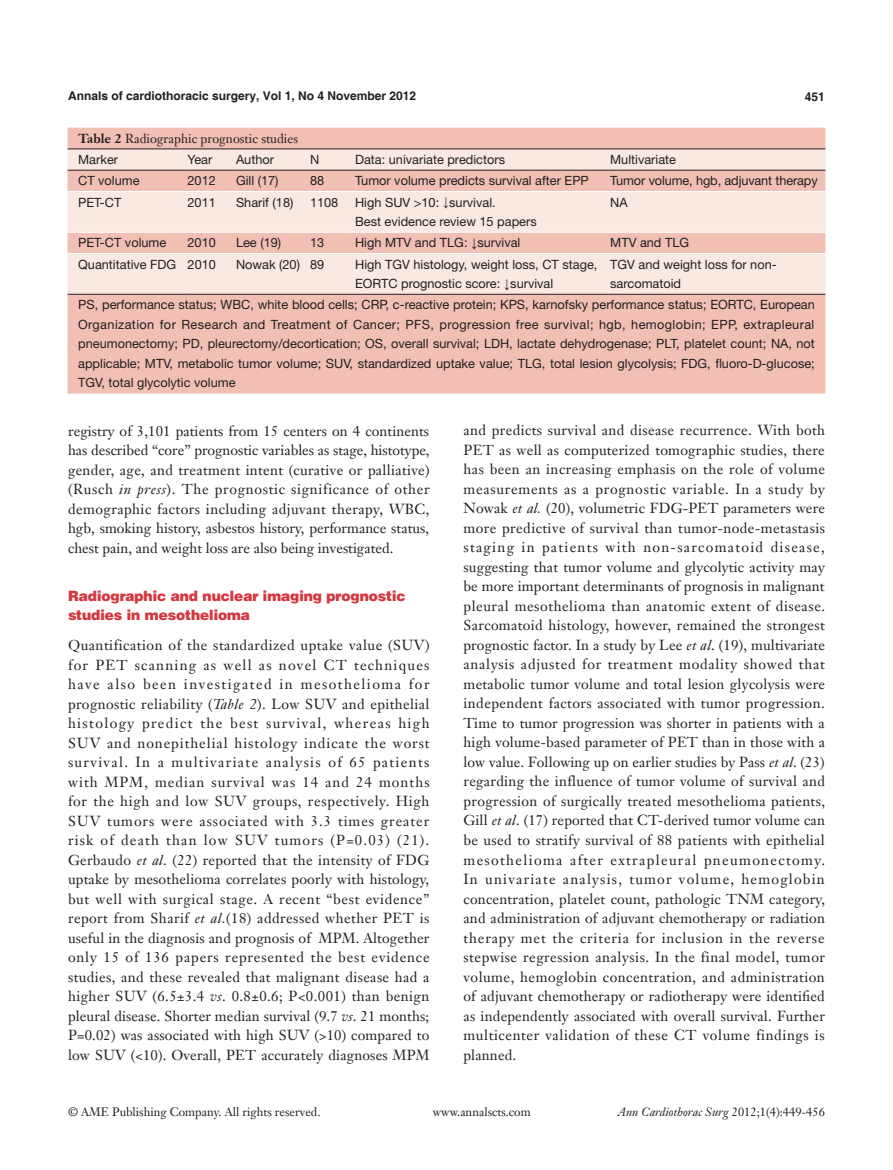
<style>
.page{position:relative;width:893px;height:1170px;background:#fff}
.page>*{position:absolute;margin:0;border:0;box-sizing:border-box;transform-origin:0 0}
.t1{font:14.25px/19.5px "Janson Text LT";letter-spacing:.01em;color:#231f20;text-align:justify}
.t2{font:900 14.25px/19.5px "Helvetica";color:#d43740}
.t3{font:12.75px/19.5px "Helvetica Neue LT Pro";color:#231f20}
.t4{font:12.75px "Janson Text LT";color:#231f20}
.t5{font:12px "Janson Text LT";color:#231f20}
.t6{font:700 12px "Helvetica";color:#231f20}
.t7{font:italic 12px "Janson Text LT";color:#231f20}
.s1{font-weight:700}
.s2{font-family:"Times New Roman"}
.s3{font-style:italic}
.s4{font-style:normal}
</style>
<div class="page">
<div style="left:68px;top:128px;width:757px;height:265px;background:#f1bfb3"></div>
<svg style="left:68px;top:149px;width:757px;height:145px;background:#f5dbd3"></svg>
<hr style="left:68px;top:148px;width:117px;height:1px;background:#231f20">
<hr style="left:185px;top:148px;width:49px;height:1px;background:#231f20">
<hr style="left:234px;top:148px;width:74px;height:1px;background:#231f20">
<hr style="left:308px;top:148px;width:45px;height:1px;background:#231f20">
<hr style="left:353px;top:148px;width:255px;height:1px;background:#231f20">
<hr style="left:608px;top:148px;width:217px;height:1px;background:#231f20">
<hr style="left:68px;top:170px;width:117px;height:1px;background:#231f20">
<hr style="left:185px;top:170px;width:49px;height:1px;background:#231f20">
<hr style="left:234px;top:170px;width:74px;height:1px;background:#231f20">
<hr style="left:308px;top:170px;width:45px;height:1px;background:#231f20">
<hr style="left:353px;top:170px;width:255px;height:1px;background:#231f20">
<hr style="left:608px;top:170px;width:217px;height:1px;background:#231f20">
<hr style="left:68px;top:294px;width:117px;height:1px;background:#231f20">
<hr style="left:185px;top:294px;width:49px;height:1px;background:#231f20">
<hr style="left:234px;top:294px;width:74px;height:1px;background:#231f20">
<hr style="left:308px;top:294px;width:45px;height:1px;background:#231f20">
<hr style="left:353px;top:294px;width:255px;height:1px;background:#231f20">
<hr style="left:608px;top:294px;width:217px;height:1px;background:#231f20">
<hr style="left:68px;top:191px;width:117px;height:1px;background:#fff">
<hr style="left:185px;top:191px;width:49px;height:1px;background:#fff">
<hr style="left:234px;top:191px;width:74px;height:1px;background:#fff">
<hr style="left:308px;top:191px;width:45px;height:1px;background:#fff">
<hr style="left:353px;top:191px;width:255px;height:1px;background:#fff">
<hr style="left:608px;top:191px;width:217px;height:1px;background:#fff">
<hr style="left:68px;top:232px;width:117px;height:1px;background:#fff">
<hr style="left:185px;top:232px;width:49px;height:1px;background:#fff">
<hr style="left:234px;top:232px;width:74px;height:1px;background:#fff">
<hr style="left:308px;top:232px;width:45px;height:1px;background:#fff">
<hr style="left:353px;top:232px;width:255px;height:1px;background:#fff">
<hr style="left:608px;top:232px;width:217px;height:1px;background:#fff">
<hr style="left:68px;top:253px;width:117px;height:1px;background:#fff">
<hr style="left:185px;top:253px;width:49px;height:1px;background:#fff">
<hr style="left:234px;top:253px;width:74px;height:1px;background:#fff">
<hr style="left:308px;top:253px;width:45px;height:1px;background:#fff">
<hr style="left:353px;top:253px;width:255px;height:1px;background:#fff">
<hr style="left:608px;top:253px;width:217px;height:1px;background:#fff">
<p class="t6" style="left:68px;top:88px;width:350px">Annals of cardiothoracic surgery, Vol 1, No 4 November 2012</p>
<p class="t6" style="left:805px;top:89px;width:22px">451</p>
<p class="t4" style="left:78px;top:130px;width:221px"><span class="s1">Table 2</span> Radiographic prognostic studies</p>
<p class="t3" style="left:78px;top:149px;width:41px">Marker</p>
<p class="t3" style="left:188px;top:149px;width:26px">Year</p>
<p class="t3" style="left:236px;top:149px;width:40px">Author</p>
<p class="t3" style="left:310px;top:149px;width:11px">N</p>
<p class="t3" style="left:355px;top:149px;width:151px">Data: univariate predictors</p>
<p class="t3" style="left:610px;top:149px;width:67px">Multivariate</p>
<p class="t3" style="left:78px;top:171px;width:63px">CT volume</p>
<p class="t3" style="left:188px;top:171px;width:30px">2012</p>
<p class="t3" style="left:236px;top:171px;width:44px">Gill (17)</p>
<p class="t3" style="left:310px;top:171px;width:16px">88</p>
<p class="t3" style="left:355px;top:171px;width:235px">Tumor volume predicts survival after EPP</p>
<p class="t3" style="left:610px;top:171px;width:209px">Tumor volume, hgb, adjuvant therapy</p>
<p class="t3" style="left:78px;top:192px;width:45px">PET-CT</p>
<p class="t3" style="left:188px;top:192px;width:30px">2011</p>
<p class="t3" style="left:236px;top:192px;width:59px">Sharif (18)</p>
<p class="t3" style="left:310px;top:192px;width:30px">1108</p>
<p class="t3" style="left:355px;top:192px;width:183px">High SUV &gt;10: <span class="s2">↓</span>survival.<br>Best evidence review 15 papers</p>
<p class="t3" style="left:610px;top:192px;width:19px">NA</p>
<p class="t3" style="left:78px;top:233px;width:90px">PET-CT volume</p>
<p class="t3" style="left:188px;top:233px;width:30px">2010</p>
<p class="t3" style="left:236px;top:233px;width:47px">Lee (19)</p>
<p class="t3" style="left:310px;top:233px;width:16px">13</p>
<p class="t3" style="left:355px;top:233px;width:167px">High MTV and TLG: <span class="s2">↓</span>survival</p>
<p class="t3" style="left:610px;top:233px;width:80px">MTV and TLG</p>
<p class="t3" style="left:78px;top:254px;width:139px">Quantitative FDG 2010</p>
<p class="t3" style="left:236px;top:254px;width:90px">Nowak (20) 89</p>
<p class="t3" style="left:355px;top:254px;width:244px">High TGV histology, weight loss, CT stage,<br>EORTC prognostic score: <span class="s2">↓</span>survival</p>
<p class="t3" style="left:610px;top:254px;width:168px">TGV and weight loss for non&shy;sarcomatoid</p>
<p class="t3" style="left:78px;top:295px;width:738px;text-align:justify">PS, performance status; WBC, white blood cells; CRP, c-reactive protein; KPS, karnofsky performance status; EORTC, European Organization for Research and Treatment of Cancer; PFS, progression free survival; hgb, hemoglobin; EPP, extrapleural pneumonectomy; PD, pleurectomy/decortication; OS, overall survival; LDH, lactate dehydrogenase; PLT, platelet count; NA, not applicable; MTV, metabolic tumor volume; SUV, standardized uptake value; TLG, total lesion glycolysis; FDG, fluoro-D-glucose; TGV, total glycolytic volume</p>
<p class="t1" style="left:68px;top:420px;width:363px">registry of 3,101 patients from 15 centers on 4 continents has described “core” prognostic variables as stage, histotype, gender, age, and treatment intent (curative or palliative) (Rusch <span class="s3">in press</span>). The prognostic significance of other demographic factors including adjuvant therapy, WBC, hgb, smoking history, asbestos history, performance status, chest pain, and weight loss are also being investigated.</p>
<p class="t2" style="left:68px;top:585px;width:339px">Radiographic and nuclear imaging prognostic studies in mesothelioma</p>
<p class="t1" style="left:68px;top:635px;width:363px">Quantification of the standardized uptake value (SUV) for PET scanning as well as novel CT techniques have also been investigated in mesothelioma for prognostic reliability (<span class="s3">Table 2</span>). Low SUV and epithelial histology predict the best survival, whereas high SUV and nonepithelial histology indicate the worst survival. In a multivariate analysis of 65 patients with MPM, median survival was 14 and 24 months for the high and low SUV groups, respectively. High SUV tumors were associated with 3.3 times greater risk of death than low SUV tumors (P=0.03) (21).<br>Gerbaudo <span class="s3">et al</span>. (22) reported that the intensity of FDG uptake by mesothelioma correlates poorly with histology, but well with surgical stage. A recent “best evidence” report from Sharif <span class="s3">et al.</span>(18) addressed whether PET is useful in the diagnosis and prognosis of MPM. Altogether only 15 of 136 papers represented the best evidence studies, and these revealed that malignant disease had a higher SUV (6.5±3.4 <span class="s3">vs</span>. 0.8±0.6; P&lt;0.001) than benign pleural disease. Shorter median survival (9.7 <span class="s3">vs</span>. 21 months; P=0.02) was associated with high SUV (&gt;10) compared to low SUV (&lt;10). Overall, PET accurately diagnoses MPM</p>
<p class="t1" style="left:463px;top:420px;width:363px">and predicts survival and disease recurrence. With both PET as well as computerized tomographic studies, there has been an increasing emphasis on the role of volume measurements as a prognostic variable. In a study by Nowak <span class="s3">et al.</span> (20), volumetric FDG-PET parameters were more predictive of survival than tumor-node-metastasis staging in patients with non-sarcomatoid disease, suggesting that tumor volume and glycolytic activity may be more important determinants of prognosis in malignant pleural mesothelioma than anatomic extent of disease.<br>Sarcomatoid histology, however, remained the strongest prognostic factor. In a study by Lee <span class="s3">et al</span>. (19), multivariate analysis adjusted for treatment modality showed that metabolic tumor volume and total lesion glycolysis were independent factors associated with tumor progression.<br>Time to tumor progression was shorter in patients with a high volume-based parameter of PET than in those with a low value. Following up on earlier studies by Pass <span class="s3">et al</span>. (23) regarding the influence of tumor volume of survival and progression of surgically treated mesothelioma patients, Gill <span class="s3">et al</span>. (17) reported that CT-derived tumor volume can be used to stratify survival of 88 patients with epithelial mesothelioma after extrapleural pneumonectomy.<br>In univariate analysis, tumor volume, hemoglobin concentration, platelet count, pathologic TNM category, and administration of adjuvant chemotherapy or radiation therapy met the criteria for inclusion in the reverse stepwise regression analysis. In the final model, tumor volume, hemoglobin concentration, and administration of adjuvant chemotherapy or radiotherapy were identified as independently associated with overall survival. Further multicenter validation of these CT volume findings is planned.</p>
<p class="t5" style="left:68px;top:1104px;width:254px">© AME Publishing Company. All rights reserved.</p>
<p class="t5" style="left:433px;top:1104px;width:99px">www.annalscts.com</p>
<p class="t7" style="left:618px;top:1104px;width:209px">Ann Cardiothorac Surg <span class="s4">2012;1(4):449-456</span></p>
</div>
